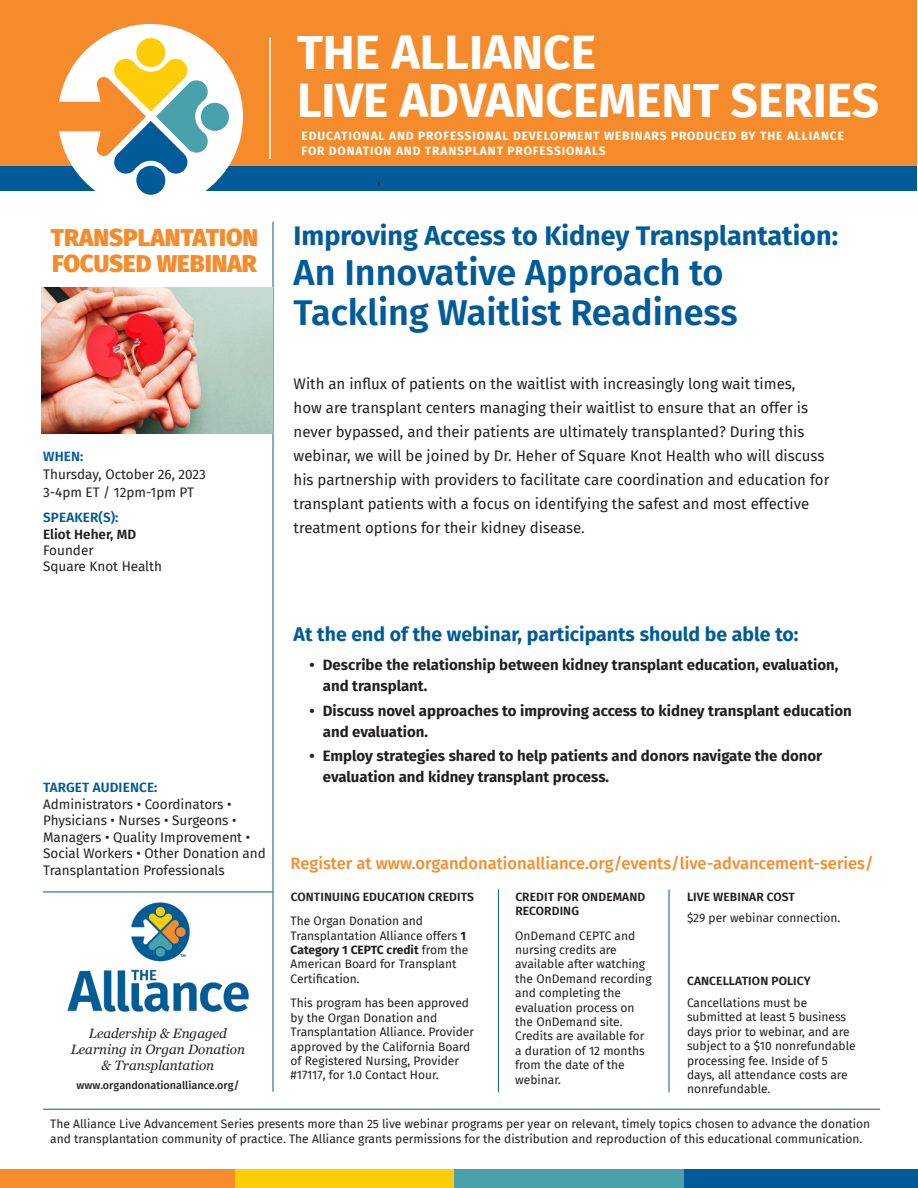
<style>
.page{position:relative;width:918px;height:1188px;background:#fff}
.page>*{position:absolute;margin:0;border:0;box-sizing:border-box;transform-origin:0 0}
.t1{font:700 48px "Fira Sans";color:#fff}
.t2{font:600 36px/40.2px "Fira Sans";color:#005b98}
.t3{font:700 27px "Fira Sans";color:#005b98}
.t4{font:900 24px/25.8px "Fira Sans";color:#f68b2c}
.t5{font:700 19.5px "Fira Sans";color:#005b98}
.t6{font:500 16.5px "Fira Sans";color:#f68b2c}
.t7{font:15px/24px "Fira Sans";color:#231f20}
.t8{font:700 15px/21px "Fira Sans";color:#231f20}
.t9{font:13.5px "Fira Sans";color:#231f20}
.t10{font:italic 13.5px/16.2px "Georgia";color:#231f20;text-align:center}
.t11{font:600 13.5px "Fira Sans";letter-spacing:.01em;color:#005b98}
.t12{font:600 13.5px "Fira Sans";color:#231f20}
.t13{font:12px/14.4px "Fira Sans";color:#231f20}
.t14{font:700 12px/15px "Fira Sans";letter-spacing:.07em;color:#fff}
.t15{font:600 12px/14.4px "Fira Sans";letter-spacing:.01em;color:#231f20}
.t16{font:500 10.8px "Fira Sans";color:#231f20}
.s1{font-weight:700}
</style>
<div class="page">
<div style="left:1px;top:0;width:916px;height:172px;background:#f68b2c"></div>
<div style="left:1px;top:167px;width:916px;height:24px;background:#005b98"></div>
<div style="left:227px;top:1169px;width:237px;height:19px;background:#fdce08"></div>
<div style="left:0;top:1169px;width:235px;height:19px;background:#f68b2c"></div>
<div style="left:454px;top:1169px;width:235px;height:19px;background:#48a1ab"></div>
<div style="left:684px;top:1169px;width:234px;height:19px;background:#005b98"></div>
<hr style="left:269px;top:38px;width:2px;height:121px;background:#fff">
<svg style="left:59px;top:24px;width:184px;height:171px"></svg>
<img style="left:67px;top:902px;width:182px;height:110px">
<hr style="left:273px;top:222px;width:1px;height:870px;background:#005b98">
<hr style="left:43px;top:892px;width:230px;height:1px;background:#005b98">
<hr style="left:43px;top:1109px;width:837px;height:1px;background:#005b98">
<img style="left:42px;top:287px;width:231px;height:146px">
<hr style="left:498px;top:889px;width:1px;height:203px;background:#005b98">
<hr style="left:669px;top:889px;width:1px;height:203px;background:#005b98">
<p class="t1" style="left:297px;top:12px;width:301px">THE ALLIANCE</p>
<p class="t1" style="left:297px;top:60px;width:584px">LIVE ADVANCEMENT SERIES</p>
<p class="t4" style="left:51px;top:222px;width:209px">TRANSPLANTATION<br>FOCUSED WEBINAR</p>
<p class="t11" style="left:43px;top:445px;width:42px">WHEN:</p>
<p class="t9" style="left:43px;top:464px;width:164px">Thursday, October 26, 2023</p>
<p class="t9" style="left:43px;top:482px;width:152px">3-4pm ET / 12pm-1pm PT</p>
<p class="t12" style="left:43px;top:523px;width:95px">Eliot Heher, MD</p>
<p class="t9" style="left:43px;top:540px;width:52px">Founder</p>
<p class="t9" style="left:43px;top:556px;width:120px">Square Knot Health</p>
<p class="t11" style="left:43px;top:507px;width:77px">SPEAKER(S):</p>
<p class="t11" style="left:43px;top:776px;width:116px">TARGET AUDIENCE:</p>
<p class="t9" style="left:43px;top:794px;width:190px">Administrators • Coordinators •</p>
<p class="t9" style="left:43px;top:810px;width:195px">Physicians • Nurses • Surgeons •</p>
<p class="t9" style="left:43px;top:827px;width:208px">Managers • Quality Improvement •</p>
<p class="t9" style="left:43px;top:843px;width:224px">Social Workers • Other Donation and</p>
<p class="t9" style="left:43px;top:860px;width:183px">Transplantation Professionals</p>
<p class="t14" style="left:302px;top:128px;width:544px">EDUCATIONAL AND PROFESSIONAL DEVELOPMENT WEBINARS PRODUCED BY THE ALLIANCE<br>FOR DONATION AND TRANSPLANT PROFESSIONALS</p>
<p class="t3" style="left:294px;top:213px;width:546px">Improving Access to Kidney Transplantation:</p>
<p class="t2" style="left:294px;top:250px;width:446px">An Innovative Approach to<br>Tackling Waitlist Readiness</p>
<p class="t7" style="left:294px;top:372px;width:537px">With an influx of patients on the waitlist with increasingly long wait times,<br>how are transplant centers managing their waitlist to ensure that an offer is never bypassed, and their patients are ultimately transplanted? During this webinar, we will be joined by Dr. Heher of Square Knot Health who will discuss his partnership with providers to facilitate care coordination and education for transplant patients with a focus on identifying the safest and most effective treatment options for their kidney disease.</p>
<p class="t5" style="left:294px;top:618px;width:506px">At the end of the webinar, participants should be able to:</p>
<p class="t8" style="left:323px;top:654px;width:517px;text-indent:-14px">• Describe the relationship between kidney transplant education, evaluation, and transplant.</p>
<p class="t8" style="left:323px;top:699px;width:530px;text-indent:-14px">• Discuss novel approaches to improving access to kidney transplant education and evaluation.</p>
<p class="t8" style="left:323px;top:744px;width:501px;text-indent:-14px">• Employ strategies shared to help patients and donors navigate the donor evaluation and kidney transplant process.</p>
<p class="t6" style="left:291px;top:850px;width:585px">Register at www.organdonationalliance.org/events/live-advancement-series/</p>
<p class="t15" style="left:291px;top:888px;width:185px">CONTINUING EDUCATION CREDITS</p>
<p class="t13" style="left:291px;top:913px;width:179px">The Organ Donation and<br>Transplantation Alliance offers <span class="s1">1<br>Category 1 CEPTC credit</span> from the<br>American Board for Transplant<br>Certification.</p>
<p class="t13" style="left:291px;top:996px;width:185px">This program has been approved by the Organ Donation and<br>Transplantation Alliance. Provider approved by the California Board of Registered Nursing, Provider #17117, for 1.0 Contact Hour.</p>
<p class="t15" style="left:515px;top:888px;width:132px">CREDIT FOR ONDEMAND<br>RECORDING</p>
<p class="t13" style="left:515px;top:928px;width:138px">OnDemand CEPTC and nursing credits are available after watching the OnDemand recording and completing the evaluation process on the OnDemand site.<br>Credits are available for a duration of 12 months from the date of the webinar.</p>
<p class="t15" style="left:687px;top:888px;width:109px">LIVE WEBINAR COST</p>
<p class="t13" style="left:687px;top:910px;width:155px">$29 per webinar connection.</p>
<p class="t15" style="left:687px;top:973px;width:125px">CANCELLATION POLICY</p>
<p class="t13" style="left:687px;top:995px;width:170px">Cancellations must be submitted at least 5 business days prior to webinar, and are subject to a $10 nonrefundable</p>
<p class="t13" style="left:687px;top:1053px;width:162px">processing fee. Inside of 5 days, all attendance costs are nonrefundable.</p>
<p class="t10" style="left:71px;top:1025px;width:176px">Leadership &amp; Engaged<br>Learning in Organ Donation &amp; Transplantation</p>
<p class="t16" style="left:77px;top:1076px;width:164px">www.organdonationalliance.org/</p>
<p class="t13" style="left:50px;top:1117px;width:822px">The Alliance Live Advancement Series presents more than 25 live webinar programs per year on relevant, timely topics chosen to advance the donation and transplantation community of practice. The Alliance grants permissions for the distribution and reproduction of this educational communication.</p>
</div>
